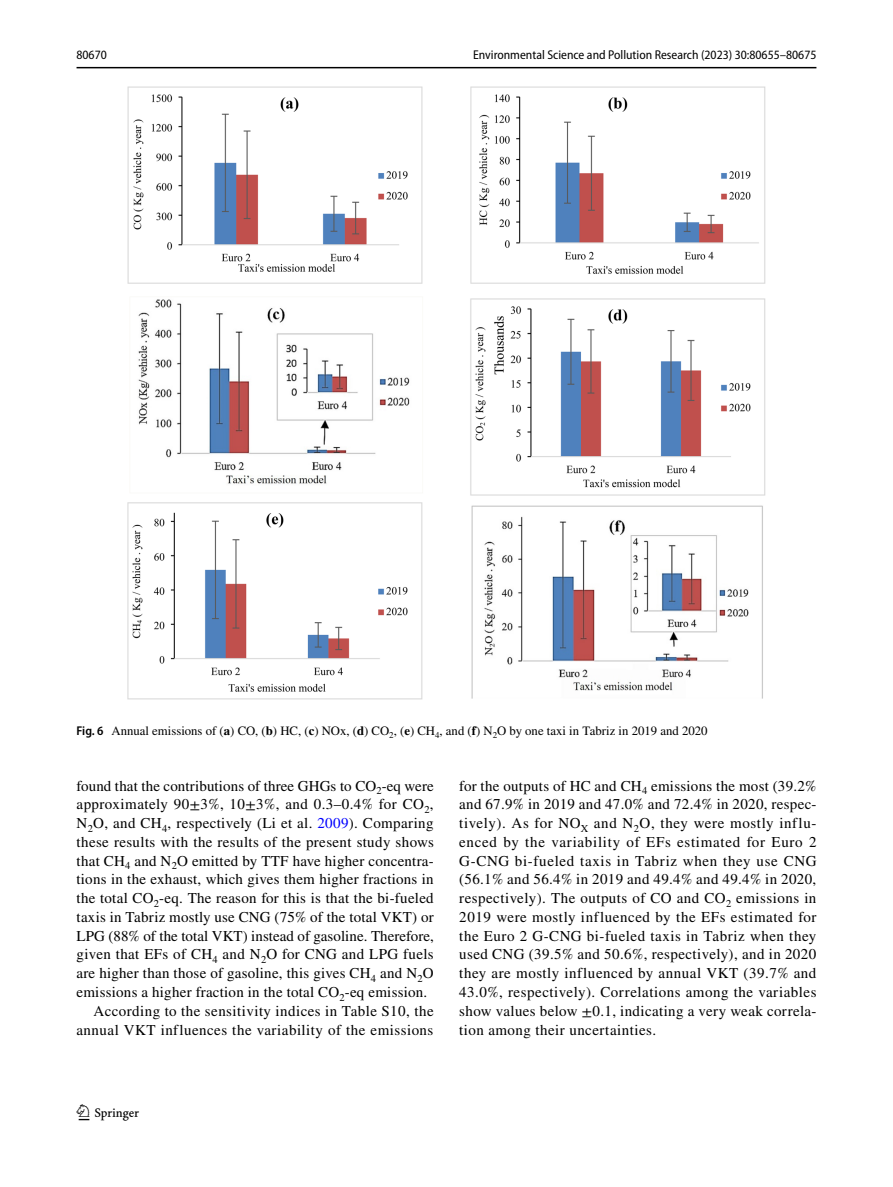
<style>
.page{position:relative;width:893px;height:1187px;background:#fff}
.page>*{position:absolute;margin:0;border:0;box-sizing:border-box;transform-origin:0 0}
.t1{font:22.5px "Springnew Regular 2";color:#000}
.t2{font:15px/18.8px "STIX";letter-spacing:.02em;color:#000;text-align:justify}
.t3{font:12.75px "STIX";color:#000}
.t4{font:semi-condensed 12.75px "Myriad Pro";color:#000}
.s1{font-family:"Myriad Pro";font-weight:600;font-stretch:semi-condensed}
.s2{font-weight:700}
.s3{color:#00f}
</style>
<div class="page">
<hr style="left:77px;top:67px;width:739px;height:1px;background:#000">
<img style="left:128px;top:87px;width:637px;height:612px">
<p class="t4" style="left:77px;top:48px;width:32px">80670</p>
<p class="t4" style="left:473px;top:48px;width:345px">Environmental Science and Pollution Research (2023) 30:80655–80675</p>
<p class="t3" style="left:77px;top:721px;width:632px"><span class="s1">Fig. 6</span> Annual emissions of (<span class="s2">a</span>) CO, (<span class="s2">b</span>) HC, (<span class="s2">c</span>) NOx, (<span class="s2">d</span>) CO<sub>2</sub>, (<span class="s2">e</span>) CH<sub>4</sub>, and (<span class="s2">f</span>) N<sub>2</sub>O by one taxi in Tabriz in 2019 and 2020</p>
<p class="t2" style="left:77px;top:777px;width:359px">found that the contributions of three GHGs to CO<sub>2</sub>-eq were</p>
<p class="t2" style="left:77px;top:796px;width:359px">approximately 90±3%, 10±3%, and 0.3–0.4% for CO<sub>2</sub>,</p>
<p class="t2" style="left:77px;top:814px;width:359px">N<sub>2</sub>O, and CH<sub>4</sub>, respectively (Li et al. <span class="s3">2009</span>). Comparing</p>
<p class="t2" style="left:77px;top:833px;width:359px">these results with the results of the present study shows</p>
<p class="t2" style="left:77px;top:852px;width:359px">that CH<sub>4</sub> and N<sub>2</sub>O emitted by TTF have higher concentra-</p>
<p class="t2" style="left:77px;top:871px;width:359px">tions in the exhaust, which gives them higher fractions in</p>
<p class="t2" style="left:77px;top:889px;width:359px">the total CO<sub>2</sub>-eq. The reason for this is that the bi-fueled</p>
<p class="t2" style="left:77px;top:908px;width:359px">taxis in Tabriz mostly use CNG (75% of the total VKT) or</p>
<p class="t2" style="left:77px;top:927px;width:359px">LPG (88% of the total VKT) instead of gasoline. Therefore,</p>
<p class="t2" style="left:77px;top:946px;width:359px">given that EFs of CH<sub>4</sub> and N<sub>2</sub>O for CNG and LPG fuels</p>
<p class="t2" style="left:77px;top:964px;width:359px">are higher than those of gasoline, this gives CH<sub>4</sub> and N<sub>2</sub>O</p>
<p class="t2" style="left:77px;top:983px;width:352px">emissions a higher fraction in the total CO<sub>2</sub>-eq emission.</p>
<p class="t2" style="left:94px;top:1002px;width:342px">According to the sensitivity indices in Table S10, the</p>
<p class="t2" style="left:77px;top:1021px;width:358px">annual VKT influences the variability of the emissions</p>
<p class="t2" style="left:459px;top:777px;width:359px">for the outputs of HC and CH<sub>4</sub> emissions the most (39.2% and 67.9% in 2019 and 47.0% and 72.4% in 2020, respec&shy;tively). As for NO<sub>X</sub> and N<sub>2</sub>O, they were mostly influ&shy;enced by the variability of EFs estimated for Euro 2<br>G-CNG bi-fueled taxis in Tabriz when they use CNG (56.1% and 56.4% in 2019 and 49.4% and 49.4% in 2020, respectively). The outputs of CO and CO<sub>2</sub> emissions in 2019 were mostly influenced by the EFs estimated for the Euro 2 G-CNG bi-fueled taxis in Tabriz when they used CNG (39.5% and 50.6%, respectively), and in 2020 they are mostly influenced by annual VKT (39.7% and 43.0%, respectively). Correlations among the variables show values below ±0.1, indicating a very weak correla&shy;tion among their uncertainties.</p>
<h1 class="t1" style="left:79px;top:1104px;width:62px">1 3</h1>
</div>
